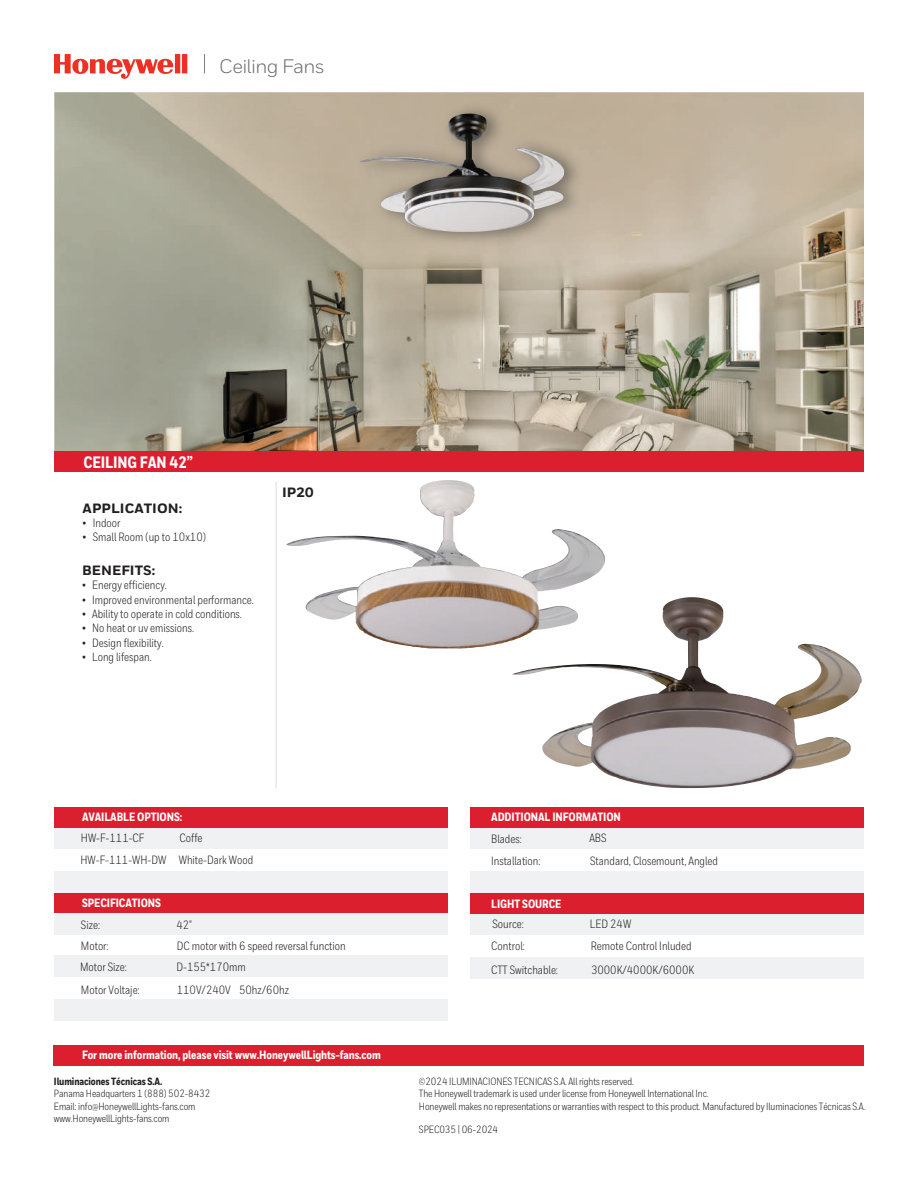
<style>
.page{position:relative;width:918px;height:1188px;background:#fff}
.page>*{position:absolute;margin:0;border:0;box-sizing:border-box;transform-origin:0 0}
.t1{font:19.5px "Honeywell Sans";letter-spacing:-.03em;color:#6c6d70}
.t2{font:800 16.5px "Honeywell Cond";letter-spacing:-.005em;color:#fff}
.t3{font:800 13.5px "Honeywell Sans";letter-spacing:.005em;color:#231f20}
.t4{font:12px/22.2px "Honeywell Cond";color:#231f20}
.t5{font:800 12px "Honeywell Cond";letter-spacing:-.005em;color:#fff}
.t6{font:10.5px/12.6px "Honeywell Cond";letter-spacing:-.01em;color:#231f20}
.t7{font:800 10.5px "Honeywell Cond";letter-spacing:-.005em;color:#231f20}
</style>
<div class="page">
<img style="left:54px;top:93px;width:810px;height:358px">
<div style="left:54px;top:956px;width:393px;height:21px;background:#f0f1f2"></div>
<div style="left:54px;top:1000px;width:393px;height:21px;background:#f0f1f2"></div>
<div style="left:471px;top:957px;width:393px;height:22px;background:#f0f1f2"></div>
<div style="left:471px;top:914px;width:393px;height:21px;background:#f0f1f2"></div>
<div style="left:54px;top:913px;width:393px;height:21px;background:#f0f1f2"></div>
<div style="left:54px;top:827px;width:393px;height:22px;background:#f0f1f2"></div>
<div style="left:54px;top:807px;width:393px;height:20px;background:#dc1f2e"></div>
<div style="left:54px;top:1045px;width:810px;height:20px;background:#dc1f2e"></div>
<div style="left:54px;top:892px;width:393px;height:20px;background:#dc1f2e"></div>
<div style="left:54px;top:451px;width:810px;height:21px;background:#dc1f2e"></div>
<hr style="left:275px;top:482px;width:2px;height:306px;background:#e6e7e9">
<svg style="left:204px;top:54px;width:1px;height:19px"></svg>
<svg style="left:54px;top:54px;width:133px;height:25px"></svg>
<div style="left:471px;top:827px;width:393px;height:22px;background:#f0f1f2"></div>
<div style="left:471px;top:871px;width:393px;height:21px;background:#f0f1f2"></div>
<div style="left:471px;top:807px;width:393px;height:20px;background:#dc1f2e"></div>
<div style="left:471px;top:893px;width:393px;height:21px;background:#dc1f2e"></div>
<div style="left:54px;top:871px;width:393px;height:22px;background:#f0f1f2"></div>
<img style="left:348px;top:96px;width:242px;height:156px">
<img style="left:360px;top:114px;width:206px;height:118px">
<img style="left:286px;top:485px;width:319px;height:164px">
<img style="left:512px;top:600px;width:350px;height:188px">
<h1 class="t1" style="left:219px;top:55px;width:107px">Ceiling Fans</h1>
<h2 class="t2" style="left:84px;top:452px;width:111px">CEILING FAN 42”</h2>
<p class="t3" style="left:83px;top:500px;width:101px">APPLICATION:</p>
<p class="t4" style="left:83px;top:512px;width:39px">• Indoor</p>
<p class="t4" style="left:83px;top:526px;width:125px">• Small Room (up to 10x10)</p>
<p class="t3" style="left:282px;top:484px;width:33px">IP20</p>
<p class="t3" style="left:82px;top:562px;width:75px">BENEFITS:</p>
<p class="t4" style="left:82px;top:574px;width:86px">• Energy efficiency.</p>
<p class="t4" style="left:82px;top:588px;width:173px">• Improved environmental performance.</p>
<p class="t4" style="left:82px;top:603px;width:161px">• Ability to operate in cold conditions.</p>
<p class="t4" style="left:82px;top:617px;width:114px">• No heat or uv emissions.</p>
<p class="t4" style="left:82px;top:632px;width:83px">• Design flexibility.</p>
<p class="t4" style="left:82px;top:646px;width:71px">• Long lifespan.</p>
<p class="t5" style="left:82px;top:809px;width:102px">AVAILABLE OPTIONS:</p>
<p class="t5" style="left:491px;top:809px;width:131px">ADDITIONAL INFORMATION</p>
<p class="t4" style="left:81px;top:827px;width:174px;text-indent:99px">Coffe<br>HW-F-111-WH-DW White-Dark Wood</p>
<p class="t4" style="left:81px;top:827px;width:65px">HW-F-111-CF</p>
<p class="t4" style="left:491px;top:828px;width:32px">Blades:</p>
<p class="t4" style="left:589px;top:827px;width:19px">ABS</p>
<p class="t4" style="left:491px;top:850px;width:51px">Installation:</p>
<p class="t4" style="left:590px;top:850px;width:129px">Standard, Closemount, Angled</p>
<p class="t5" style="left:82px;top:895px;width:80px">SPECIFICATIONS</p>
<p class="t5" style="left:491px;top:897px;width:72px">LIGHT SOURCE</p>
<p class="t4" style="left:81px;top:913px;width:21px">Size:</p>
<p class="t4" style="left:176px;top:913px;width:17px">42"</p>
<p class="t4" style="left:492px;top:913px;width:33px">Source:</p>
<p class="t4" style="left:590px;top:913px;width:43px">LED 24W</p>
<p class="t4" style="left:81px;top:935px;width:29px">Motor:</p>
<p class="t4" style="left:177px;top:935px;width:171px">DC motor with 6 speed reversal function</p>
<p class="t4" style="left:491px;top:935px;width:35px">Control:</p>
<p class="t4" style="left:591px;top:935px;width:102px">Remote Control Inluded</p>
<p class="t4" style="left:80px;top:956px;width:48px">Motor Size:</p>
<p class="t4" style="left:176px;top:956px;width:71px">D-155*170mm</p>
<p class="t4" style="left:491px;top:959px;width:68px">CTT Switchable:</p>
<p class="t4" style="left:591px;top:959px;width:105px">3000K/4000K/6000K</p>
<p class="t4" style="left:81px;top:979px;width:60px">Motor Voltaje:</p>
<p class="t4" style="left:177px;top:979px;width:114px">110V/240V 50hz/60hz</p>
<p class="t5" style="left:82px;top:1048px;width:300px">For more information, please visit www.HoneywellLights-fans.com</p>
<p class="t7" style="left:54px;top:1075px;width:110px">Iluminaciones Técnicas S.A.</p>
<p class="t6" style="left:54px;top:1087px;width:158px">Panama Headquarters 1 (888) 502-8432<br>Email: info@HoneywellLights-fans.com www.HoneywellLights-fans.com</p>
<p class="t6" style="left:419px;top:1075px;width:448px">©2024 ILUMINACIONES TECNICAS S.A. All rights reserved.<br>The Honeywell trademark is used under license from Honeywell International Inc.<br>Honeywell makes no representations or warranties with respect to this product. Manufactured by Iluminaciones Técnicas S.A.</p>
<p class="t6" style="left:419px;top:1123px;width:81px">SPEC035 | 06-2024</p>
</div>
